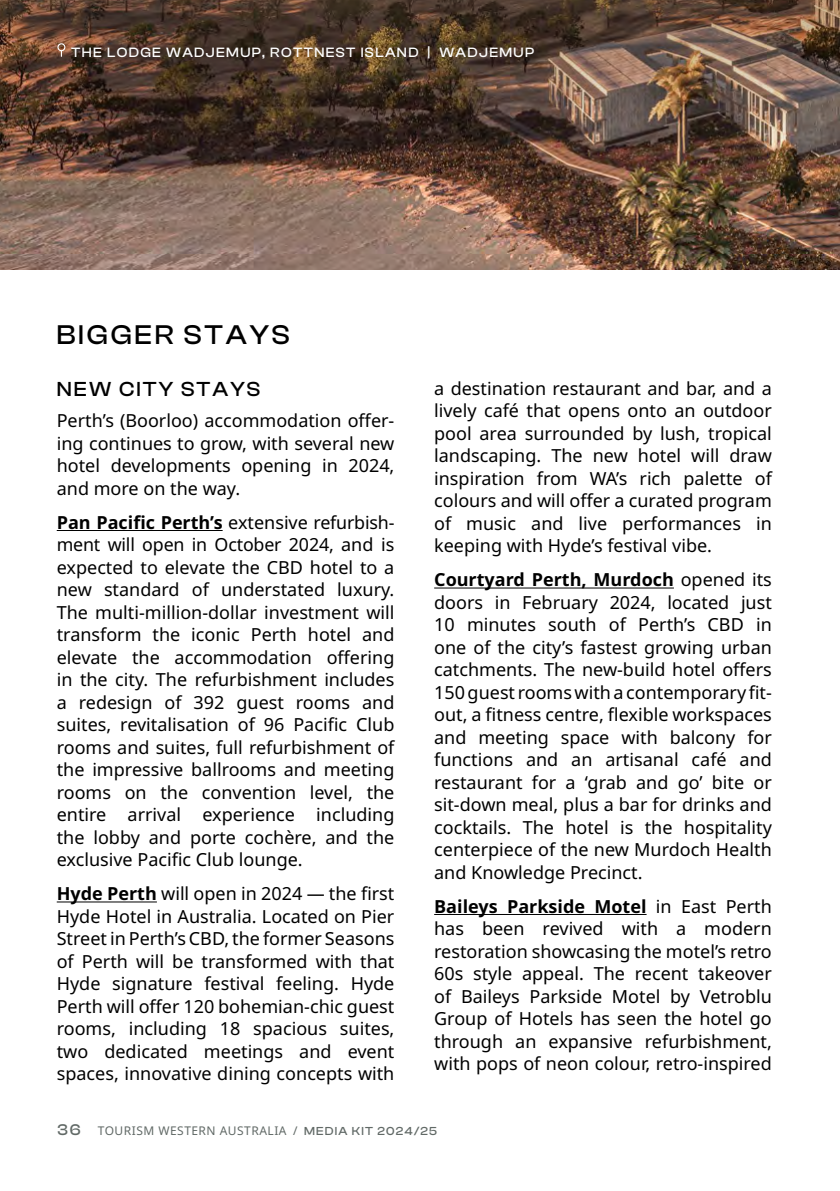
<style>
.page{position:relative;width:840px;height:1191px;background:#fff}
.page>*{position:absolute;margin:0;border:0;box-sizing:border-box;transform-origin:0 0}
.t1{font:500 28px "Clash Display";letter-spacing:.1em;color:#000}
.t2{font:500 21px "Clash Display";letter-spacing:.1em;color:#000}
.t3{font:18px/22.4px "Noto Sans";color:#000;text-align:justify}
.t4{font:500 14px "Clash Display";letter-spacing:.1em;color:#fff}
.t5{font:12px "Noto Sans";letter-spacing:.04em;color:#616966}
.s1{font-weight:700}
.s2{font-family:"Clash Display";font-weight:500;font-size:16px}
.s3{font-family:"Clash Display";font-weight:500}
</style>
<div class="page">
<img style="left:0;top:178px;width:839px;height:91px">
<img style="left:0;top:0;width:839px;height:178px">
<hr style="left:57px;top:530px;width:165px;height:1px;background:#000">
<hr style="left:57px;top:901px;width:100px;height:1px;background:#000">
<hr style="left:434px;top:587px;width:239px;height:1px;background:#000">
<hr style="left:434px;top:914px;width:212px;height:1px;background:#000">
<svg style="left:57px;top:43px;width:8px;height:14px"></svg>
<p class="t4" style="left:71px;top:44px;width:464px">THE LODGE WADJEMUP, ROTTNEST ISLAND | WADJEMUP</p>
<h1 class="t1" style="left:57px;top:319px;width:234px">BIGGER STAYS</h1>
<p class="t2" style="left:57px;top:377px;width:205px">NEW CITY STAYS</p>
<p class="t3" style="left:57px;top:410px;width:339px">Perth’s (Boorloo) accommodation offer&shy;ing continues to grow, with several new hotel developments opening in 2024, and more on the way.</p>
<p class="t3" style="left:57px;top:511px;width:339px"><span class="s1">Pan Pacific Perth’s</span> extensive refurbish&shy;ment will open in October 2024, and is expected to elevate the CBD hotel to a new standard of understated luxury.<br>The multi-million-dollar investment will transform the iconic Perth hotel and elevate the accommodation offering in the city. The refurbishment includes a redesign of 392 guest rooms and suites, revitalisation of 96 Pacific Club rooms and suites, full refurbishment of the impressive ballrooms and meeting rooms on the convention level, the entire arrival experience including the lobby and porte cochère, and the exclusive Pacific Club lounge.</p>
<p class="t3" style="left:57px;top:882px;width:339px"><span class="s1">Hyde Perth</span> will open in 2024 — the first Hyde Hotel in Australia. Located on Pier Street in Perth’s CBD, the former Seasons of Perth will be transformed with that Hyde signature festival feeling. Hyde Perth will offer 120 bohemian-chic guest rooms, including 18 spacious suites, two dedicated meetings and event spaces, innovative dining concepts with</p>
<p class="t3" style="left:434px;top:377px;width:339px">a destination restaurant and bar, and a lively café that opens onto an outdoor pool area surrounded by lush, tropical landscaping. The new hotel will draw inspiration from WA’s rich palette of colours and will offer a curated program of music and live performances in keeping with Hyde’s festival vibe.</p>
<p class="t3" style="left:434px;top:569px;width:339px"><span class="s1">Courtyard Perth, Murdoch</span> opened its doors in February 2024, located just 10 minutes south of Perth’s CBD in one of the city’s fastest growing urban catchments. The new-build hotel offers 150 guest rooms with a contemporary fit&shy;out, a fitness centre, flexible workspaces and meeting space with balcony for functions and an artisanal café and restaurant for a ‘grab and go’ bite or sit-down meal, plus a bar for drinks and cocktails. The hotel is the hospitality centerpiece of the new Murdoch Health and Knowledge Precinct.</p>
<p class="t3" style="left:434px;top:895px;width:339px"><span class="s1">Baileys Parkside Motel</span> in East Perth has been revived with a modern restoration showcasing the motel’s retro 60s style appeal. The recent takeover of Baileys Parkside Motel by Vetroblu Group of Hotels has seen the hotel go through an expansive refurbishment, with pops of neon colour, retro-inspired</p>
<p class="t5" style="left:57px;top:1124px;width:381px"><span class="s2">36</span> TOURISM WESTERN AUSTRALIA / <span class="s3">MEDIA KIT 2024/25</span></p>
</div>
